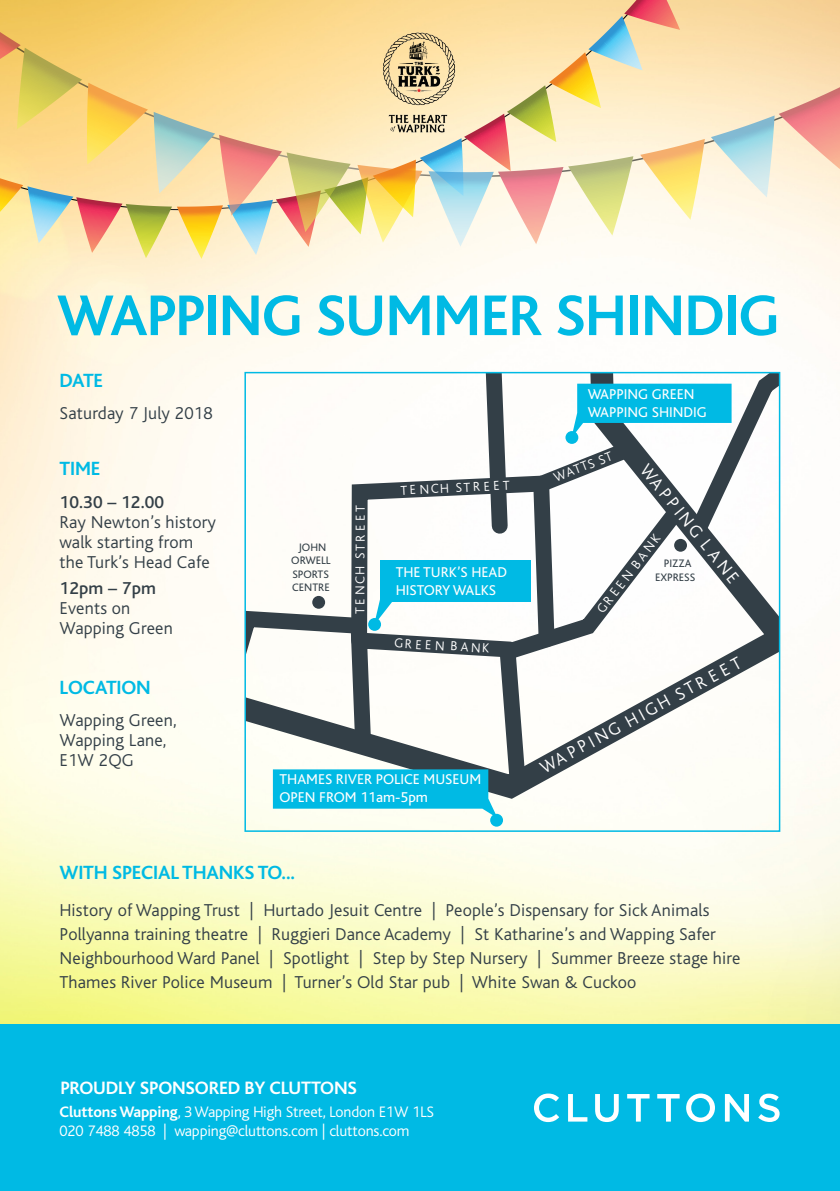
<style>
.page{position:relative;width:840px;height:1191px;background:#fff}
.page>*{position:absolute;margin:0;border:0;box-sizing:border-box;transform-origin:0 0}
.HEADLINE_36_36PT{font:700 60px "Bliss";letter-spacing:-.01em;color:#00bae4}
.SUBHEAD_THREE{font:700 20px "Bliss";letter-spacing:-.01em;color:#00bae4}
.SUBHEAD_THREE-2{font:700 18.8px "Bliss";letter-spacing:-.01em;color:#fff}
.t1{font:300 18.2px "Bliss";color:#fff}
.BODY_COPY_9_5PT_12PT{font:300 18px/20px "Bliss";letter-spacing:.01em;color:#333f47}
.SUBHEAD_THREE-3{font:300 15.8px/19px "Bliss";letter-spacing:-.01em;color:#fff}
.t2{font:14.8px/17.8px "Bliss";color:#fff}
.t3{font:300 13.6px "Bliss";letter-spacing:.17em;color:#fff}
.t4{font:11.4px/13.6px "Bliss";color:#333f47;text-align:center}
.s1{font-weight:500}
.s2{font-weight:700}
</style>
<div class="page">
<img style="left:0;top:0;width:839px;height:1024px">
<div style="left:0;top:1024px;width:839px;height:167px;background:#00bae4"></div>
<svg style="left:534px;top:1093px;width:245px;height:29px"></svg>
<svg style="left:704px;top:0;width:99px;height:177px;background:#faddab"></svg>
<svg style="left:0;top:0;width:704px;height:259px;background:#f0d8a2"></svg>
<svg style="left:710px;top:87px;width:129px;height:110px;background:#ebd8c8"></svg>
<img style="left:366px;top:31px;width:102px;height:102px">
<svg style="left:247px;top:759px;width:529px;height:52px"></svg>
<svg style="left:490px;top:759px;width:208px;height:35px"></svg>
<svg style="left:247px;top:375px;width:529px;height:384px"></svg>
<div style="left:368px;top:618px;width:13px;height:13px;background:#00bae4;border-radius:50%"></div>
<svg style="left:273px;top:769px;width:229px;height:57px"></svg>
<div style="left:244px;top:372px;width:535px;height:460px;border:2px solid #00bae4"></div>
<p class="HEADLINE_36_36PT" style="left:57px;top:284px;width:723px">WAPPING SUMMER SHINDIG</p>
<p class="SUBHEAD_THREE" style="left:60px;top:370px;width:45px">DATE</p>
<p class="BODY_COPY_9_5PT_12PT" style="left:60px;top:404px;width:154px">Saturday 7 July 2018</p>
<p class="SUBHEAD_THREE" style="left:60px;top:458px;width:42px">TIME</p>
<p class="BODY_COPY_9_5PT_12PT" style="left:60px;top:492px;width:158px"><span class="s1">10.30 – 12.00<br></span>Ray Newton’s history walk starting from the Turk’s Head Cafe</p>
<p class="BODY_COPY_9_5PT_12PT" style="left:60px;top:578px;width:115px"><span class="s1">12pm – 7pm<br></span>Events on<br>Wapping Green</p>
<p class="SUBHEAD_THREE" style="left:60px;top:677px;width:93px">LOCATION</p>
<p class="BODY_COPY_9_5PT_12PT" style="left:60px;top:710px;width:118px">Wapping Green,<br>Wapping Lane,<br>E1W 2QG</p>
<p class="t4" style="left:291px;top:540px;width:41px">JOHN<br>ORWELL<br>SPORTS<br>CENTRE</p>
<p class="t3" style="left:353px;top:614px;width:111px;rotate:-90deg">TENCH STREET</p>
<p class="t3" style="left:400px;top:483px;width:111px;rotate:-3deg">TENCH STREET</p>
<p class="t2" style="left:395px;top:563px;width:113px">THE TURK’S HEAD<br>HISTORY WALKS</p>
<p class="t3" style="left:394px;top:636px;width:97px;rotate:3deg">GREEN BANK</p>
<p class="t2" style="left:279px;top:770px;width:203px">THAMES RIVER POLICE MUSEUM<br>OPEN FROM 11am-5pm</p>
<p class="t2" style="left:587px;top:386px;width:120px">WAPPING GREEN<br>WAPPING SHINDIG</p>
<p class="t3" style="left:551px;top:471px;width:63px;rotate:-21deg">WATTS ST</p>
<p class="t1" style="left:650px;top:460px;width:148px;rotate:51deg">WAPPING LANE</p>
<p class="t3" style="left:593px;top:607px;width:97px;rotate:-52deg">GREEN BANK</p>
<p class="t4" style="left:655px;top:557px;width:41px">PIZZA<br>EXPRESS</p>
<p class="t1" style="left:536px;top:759px;width:227px;rotate:-28deg">WAPPING HIGH STREET</p>
<p class="SUBHEAD_THREE" style="left:60px;top:862px;width:237px">WITH SPECIAL THANKS TO...</p>
<p class="BODY_COPY_9_5PT_12PT" style="left:60px;top:898px;width:682px;line-height:24px">History of Wapping Trust | Hurtado Jesuit Centre | People’s Dispensary for Sick Animals Pollyanna training theatre | Ruggieri Dance Academy | St Katharine’s and Wapping Safer Neighbourhood Ward Panel | Spotlight | Step by Step Nursery | Summer Breeze stage hire Thames River Police Museum | Turner’s Old Star pub | White Swan &amp; Cuckoo</p>
<p class="SUBHEAD_THREE-2" style="left:60px;top:1077px;width:298px">PROUDLY SPONSORED BY CLUTTONS</p>
<p class="SUBHEAD_THREE-3" style="left:60px;top:1102px;width:376px"><span class="s2">Cluttons Wapping</span>, 3 Wapping High Street, London E1W 1LS<br>020 7488 4858 | wapping@cluttons.com | cluttons.com</p>
</div>
